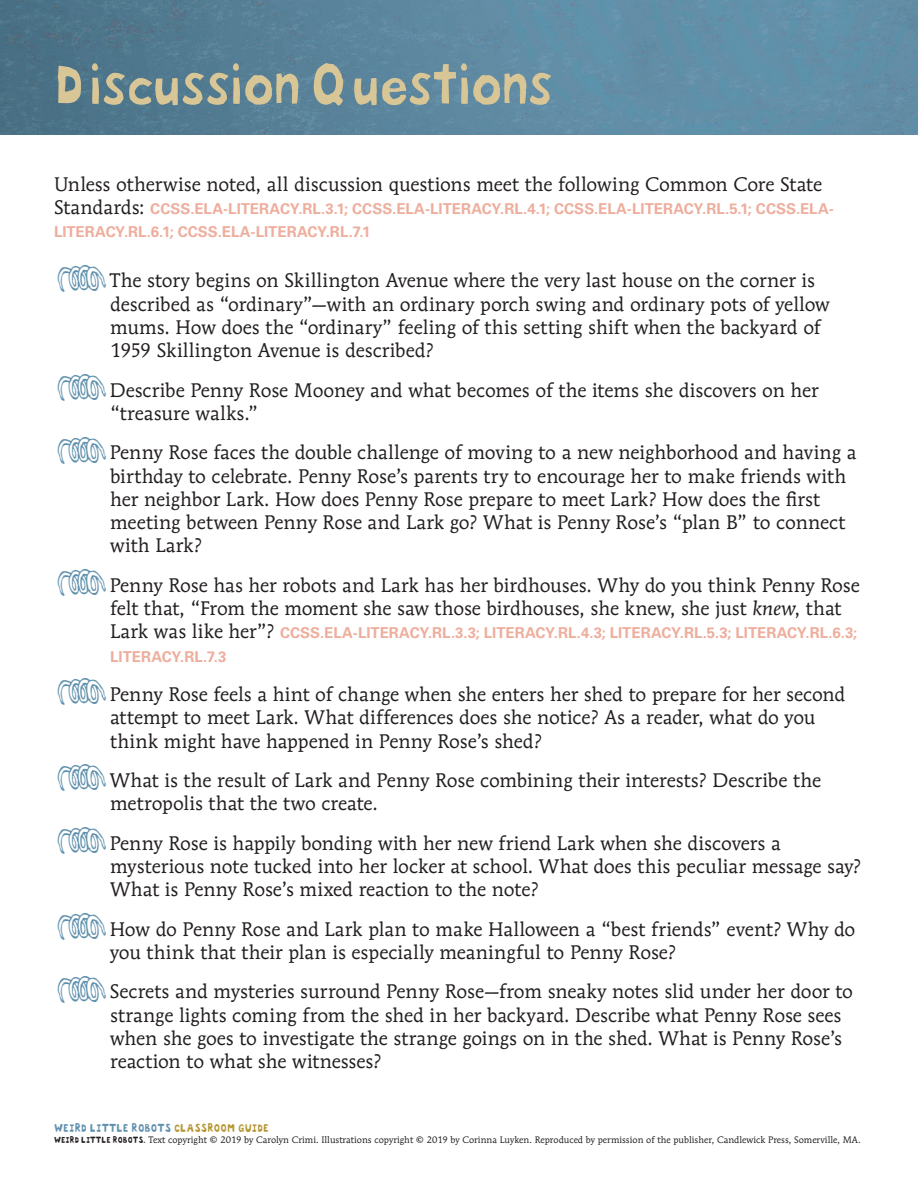
<style>
.page{position:relative;width:918px;height:1188px;background:#fff}
.page>*{position:absolute;margin:0;border:0;box-sizing:border-box;transform-origin:0 0}
.MOREMain_Head{font:51px "Bokka Solid";letter-spacing:-.1em;color:#d9c696}
.t1{font:48px "Bokka Drawings Two";color:#5f90ad}
.bulleted_lists{font:19.5px/23.2px "Mendoza Roman Std";color:#231f20}
.bulleted_lists-2{font:700 15px/23.2px "Univers LT Std";color:#eeae9d}
.t2{font:12px "Bokka Solid";letter-spacing:-.06em;color:#5f90ad;scale:.94 1}
.t3{font:9.3px "Mendoza Roman Std";color:#231f20}
.s1{font-size:61.5px}
.s2{font-family:"Mendoza Roman Std";font-weight:400;font-size:19.5px;color:#231f20}
.s3{font-style:italic}
.s4{color:#b59633}
.s5{font-family:"Bokka Solid"}
</style>
<div class="page">
<img style="left:0;top:0;width:918px;height:135px">
<p class="MOREMain_Head" style="left:54px;top:52px;width:504px"><span class="s1">D</span>iscussion <span class="s1">Q</span>uestions</p>
<p class="bulleted_lists" style="left:54px;top:172px;width:770px">Unless otherwise noted, all discussion questions meet the following Common Core State</p>
<p class="bulleted_lists-2" style="left:54px;top:197px;width:781px"><span class="s2">Standards:</span> CCSS.ELA-LITERACY.RL.3.1; CCSS.ELA-LITERACY.RL.4.1; CCSS.ELA-LITERACY.RL.5.1; CCSS.ELA-<br>LITERACY.RL.6.1; CCSS.ELA-LITERACY.RL.7.1</p>
<p class="t1" style="left:106px;top:264px;width:30px;rotate:90deg">r</p>
<p class="bulleted_lists" style="left:110px;top:269px;width:721px">The story begins on Skillington Avenue where the very last house on the corner is described as “ordinary”—with an ordinary porch swing and ordinary pots of yellow mums. How does the “ordinary” feeling of this setting shift when the backyard of 1959 Skillington Avenue is described?</p>
<p class="t1" style="left:106px;top:373px;width:30px;rotate:90deg">r</p>
<p class="bulleted_lists" style="left:110px;top:378px;width:711px">Describe Penny Rose Mooney and what becomes of the items she discovers on her “treasure walks.”</p>
<p class="t1" style="left:106px;top:436px;width:30px;rotate:90deg">r</p>
<p class="bulleted_lists" style="left:110px;top:441px;width:748px">Penny Rose faces the double challenge of moving to a new neighborhood and having a birthday to celebrate. Penny Rose’s parents try to encourage her to make friends with her neighbor Lark. How does Penny Rose prepare to meet Lark? How does the first meeting between Penny Rose and Lark go? What is Penny Rose’s “plan B” to connect with Lark?</p>
<p class="t1" style="left:106px;top:568px;width:30px;rotate:90deg">r</p>
<p class="bulleted_lists" style="left:110px;top:573px;width:752px">Penny Rose has her robots and Lark has her birdhouses. Why do you think Penny Rose felt that, “From the moment she saw those birdhouses, she knew, she just <span class="s3">knew</span>, that</p>
<p class="bulleted_lists-2" style="left:110px;top:622px;width:749px"><span class="s2">Lark was like her”?</span> CCSS.ELA-LITERACY.RL.3.3; LITERACY.RL.4.3; LITERACY.RL.5.3; LITERACY.RL.6.3;<br>LITERACY.RL.7.3</p>
<p class="t1" style="left:106px;top:677px;width:30px;rotate:90deg">r</p>
<p class="bulleted_lists" style="left:110px;top:682px;width:737px">Penny Rose feels a hint of change when she enters her shed to prepare for her second attempt to meet Lark. What differences does she notice? As a reader, what do you think might have happened in Penny Rose’s shed?</p>
<p class="t1" style="left:106px;top:763px;width:30px;rotate:90deg">r</p>
<p class="bulleted_lists" style="left:110px;top:768px;width:713px">What is the result of Lark and Penny Rose combining their interests? Describe the metropolis that the two create.</p>
<p class="t1" style="left:106px;top:826px;width:30px;rotate:90deg">r</p>
<p class="bulleted_lists" style="left:110px;top:831px;width:753px">Penny Rose is happily bonding with her new friend Lark when she discovers a mysterious note tucked into her locker at school. What does this peculiar message say?<br>What is Penny Rose’s mixed reaction to the note?</p>
<p class="t1" style="left:106px;top:912px;width:30px;rotate:90deg">r</p>
<p class="bulleted_lists" style="left:110px;top:917px;width:747px">How do Penny Rose and Lark plan to make Halloween a “best friends” event? Why do you think that their plan is especially meaningful to Penny Rose?</p>
<p class="t1" style="left:106px;top:975px;width:30px;rotate:90deg">r</p>
<p class="bulleted_lists" style="left:110px;top:980px;width:745px">Secrets and mysteries surround Penny Rose—from sneaky notes slid under her door to strange lights coming from the shed in her backyard. Describe what Penny Rose sees when she goes to investigate the strange goings on in the shed. What is Penny Rose’s reaction to what she witnesses?</p>
<p class="t2" style="left:54px;top:1119px;width:231px">WEIRD LITTLE ROBOTS <span class="s4">CLASSROOM GUIDE</span></p>
<p class="t3" style="left:54px;top:1134px;width:808px"><span class="s5">WEIRD LITTLE ROBOTS.</span> Text copyright © 2019 by Carolyn Crimi. Illustrations copyright © 2019 by Corinna Luyken. Reproduced by permission of the publisher, Candlewick Press, Somerville, MA.</p>
</div>
